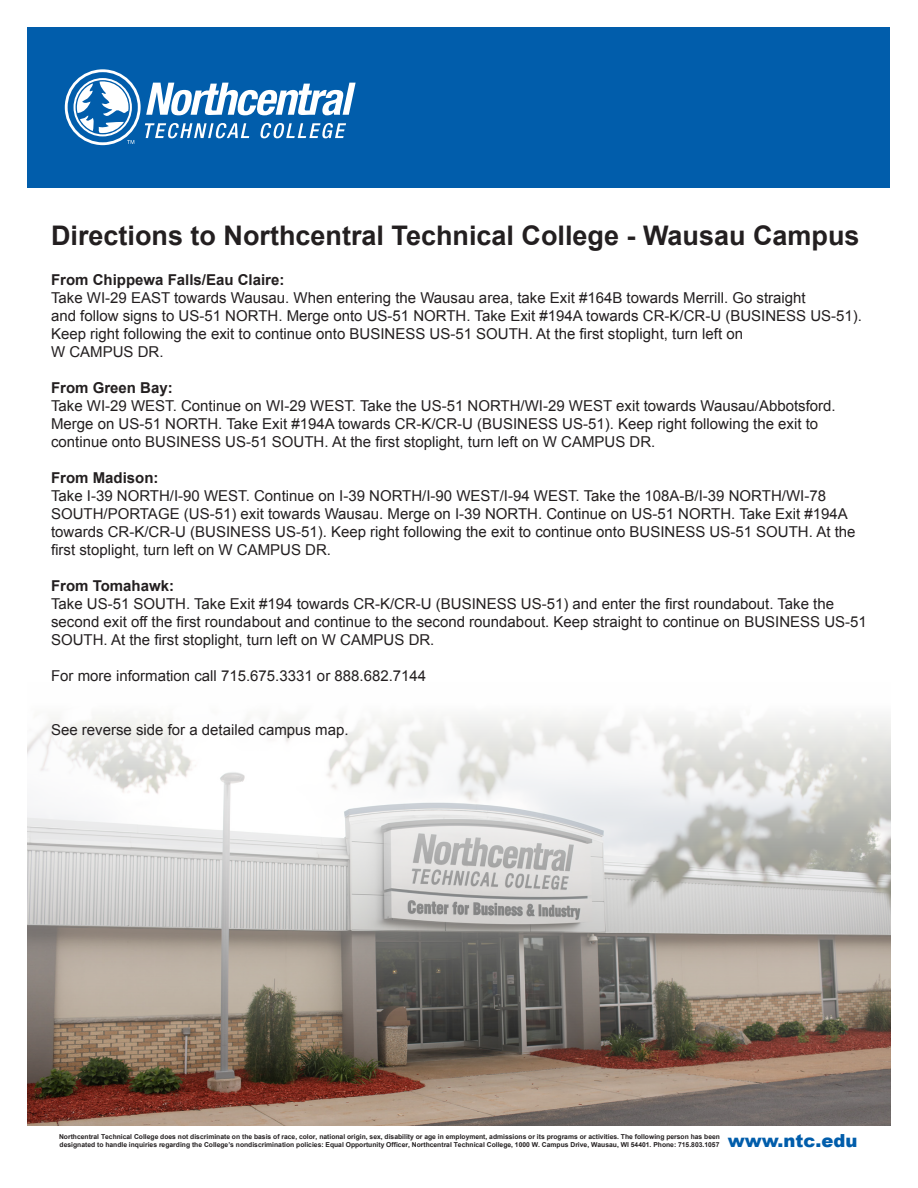
<style>
.page{position:relative;width:918px;height:1188px;background:#fff}
.page>*{position:absolute;margin:0;border:0;box-sizing:border-box;transform-origin:0 0}
.t1{font:700 27px "Arial";color:#231f20}
.t2{font:900 18px "Arial";color:#015dab}
.t3{font:15px/18px "Arial";color:#231f20}
.t4{font:700 15px "Arial";color:#231f20}
.t5{font:700 6.75px/8.1px "Arial";color:#231f20}
</style>
<div class="page">
<img style="left:28px;top:717px;width:862px;height:409px">
<div style="left:28px;top:27px;width:862px;height:161px;background:#015dab"></div>
<svg style="left:65px;top:69px;width:291px;height:76px"></svg>
<h1 class="t1" style="left:51px;top:218px;width:810px">Directions to Northcentral Technical College - Wausau Campus</h1>
<p class="t4" style="left:51px;top:270px;width:235px">From Chippewa Falls/Eau Claire:</p>
<p class="t3" style="left:51px;top:289px;width:813px">Take WI-29 EAST towards Wausau. When entering the Wausau area, take Exit #164B towards Merrill. Go straight<br>and follow signs to US-51 NORTH. Merge onto US-51 NORTH. Take Exit #194A towards CR-K/CR-U (BUSINESS US-51).<br>Keep right following the exit to continue onto BUSINESS US-51 SOUTH. At the first stoplight, turn left on<br>W CAMPUS DR.</p>
<p class="t4" style="left:51px;top:378px;width:123px">From Green Bay:</p>
<p class="t3" style="left:51px;top:397px;width:786px">Take WI-29 WEST. Continue on WI-29 WEST. Take the US-51 NORTH/WI-29 WEST exit towards Wausau/Abbotsford.<br>Merge on US-51 NORTH. Take Exit #194A towards CR-K/CR-U (BUSINESS US-51). Keep right following the exit to continue onto BUSINESS US-51 SOUTH. At the first stoplight, turn left on W CAMPUS DR.</p>
<p class="t4" style="left:51px;top:468px;width:109px">From Madison:</p>
<p class="t3" style="left:51px;top:487px;width:806px">Take I-39 NORTH/I-90 WEST. Continue on I-39 NORTH/I-90 WEST/I-94 WEST. Take the 108A-B/I-39 NORTH/WI-78<br>SOUTH/PORTAGE (US-51) exit towards Wausau. Merge on I-39 NORTH. Continue on US-51 NORTH. Take Exit #194A towards CR-K/CR-U (BUSINESS US-51). Keep right following the exit to continue onto BUSINESS US-51 SOUTH. At the first stoplight, turn left on W CAMPUS DR.</p>
<p class="t4" style="left:51px;top:576px;width:125px">From Tomahawk:</p>
<p class="t3" style="left:51px;top:595px;width:817px">Take US-51 SOUTH. Take Exit #194 towards CR-K/CR-U (BUSINESS US-51) and enter the first roundabout. Take the second exit off the first roundabout and continue to the second roundabout. Keep straight to continue on BUSINESS US-51<br>SOUTH. At the first stoplight, turn left on W CAMPUS DR.</p>
<p class="t3" style="left:51px;top:667px;width:377px">For more information call 715.675.3331 or 888.682.7144</p>
<p class="t3" style="left:51px;top:721px;width:299px">See reverse side for a detailed campus map.</p>
<p class="t5" style="left:59px;top:1133px;width:662px">Northcentral Technical College does not discriminate on the basis of race, color, national origin, sex, disability or age in employment, admissions or its programs or activities. The following person has been designated to handle inquiries regarding the College’s nondiscrimination policies: Equal Opportunity Officer, Northcentral Technical College, 1000 W. Campus Drive, Wausau, WI 54401. Phone: 715.803.1057</p>
<p class="t2" style="left:728px;top:1127px;width:131px">www.ntc.edu</p>
</div>
